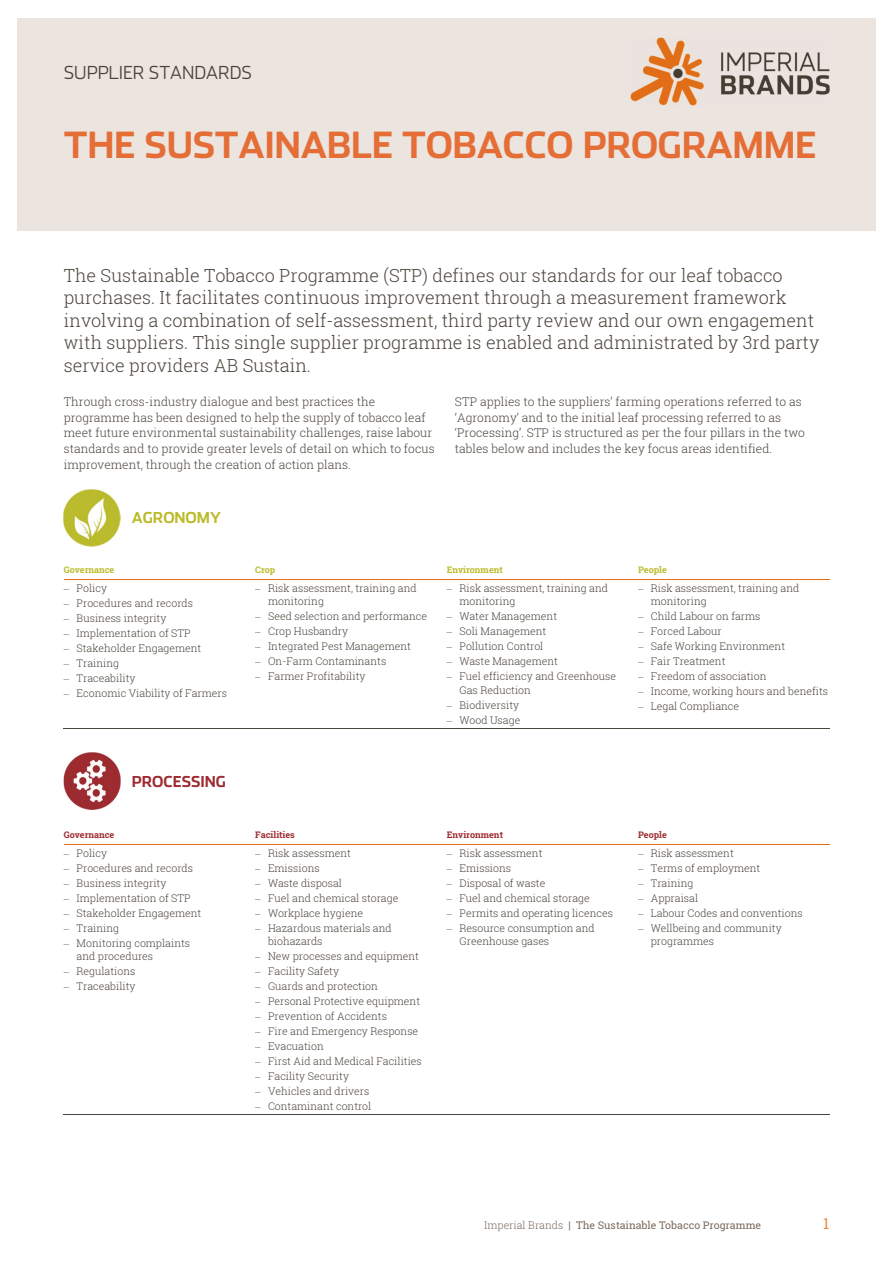
<style>
.page{position:relative;width:893px;height:1263px;background:#fff}
.page>*{position:absolute;margin:0;border:0;box-sizing:border-box;transform-origin:0 0}
.t1{font:700 36px "Stainless";letter-spacing:-.01em;color:#e56e36}
.t2{font:18px/22.5px "Roboto Slab";color:#4b443c}
.t3{font:300 18px "Stainless";color:#4b443c}
.t4{font:700 15px "Stainless";color:#9d2b30}
.t5{font:700 15px "Stainless";color:#bbbb2a}
.PageNumber{font:15px "Roboto Slab";color:#f18732}
.t6{font:12px/15.8px "Roboto Slab";letter-spacing:.005em;color:#4b443c}
.t7{font:10.5px/13.4px "Roboto Slab";color:#4b443c}
.t8{font:700 10.5px "Roboto Slab";letter-spacing:-.005em;color:#4b443c}
.Running-Footers{font:10.5px "Roboto Slab";color:#79695d}
.t9{font:700 9px "Roboto Slab";color:#9d2b30}
.t10{font:700 9px "Roboto Slab";color:#bbbb2a}
.s1{font-family:"Times New Roman"}
.s2{font-weight:300}
.s3{font-weight:400}
</style>
<div class="page">
<div style="left:17px;top:18px;width:859px;height:213px;background:#ebe4df"></div>
<img style="left:631px;top:37px;width:198px;height:68px">
<hr style="left:64px;top:579px;width:575px;height:1px;background:#e46e18">
<hr style="left:639px;top:579px;width:190px;height:1px;background:#e46e18">
<hr style="left:63px;top:728px;width:192px;height:1px;background:#4b443c">
<hr style="left:254px;top:728px;width:193px;height:1px;background:#4b443c">
<hr style="left:446px;top:728px;width:192px;height:1px;background:#4b443c">
<hr style="left:637px;top:728px;width:192px;height:1px;background:#4b443c">
<hr style="left:64px;top:844px;width:575px;height:1px;background:#e46e18">
<hr style="left:639px;top:844px;width:190px;height:1px;background:#e46e18">
<hr style="left:63px;top:1114px;width:192px;height:1px;background:#4b443c">
<hr style="left:254px;top:1114px;width:193px;height:1px;background:#4b443c">
<hr style="left:446px;top:1114px;width:192px;height:1px;background:#4b443c">
<hr style="left:637px;top:1114px;width:192px;height:1px;background:#4b443c">
<img style="left:63px;top:489px;width:57px;height:57px">
<img style="left:63px;top:753px;width:57px;height:56px">
<p class="t3" style="left:64px;top:62px;width:190px">SUPPLIER STANDARDS</p>
<p class="t1" style="left:64px;top:123px;width:754px">THE SUSTAINABLE TOBACCO PROGRAMME</p>
<p class="t2" style="left:64px;top:263px;width:757px">The Sustainable Tobacco Programme (STP) defines our standards for our leaf tobacco purchases. It facilitates continuous improvement through a measurement framework involving a combination of self-assessment, third party review and our own engagement with suppliers. This single supplier programme is enabled and administrated by 3rd party service providers AB Sustain.</p>
<p class="t6" style="left:64px;top:393px;width:372px">Through cross-industry dialogue and best practices the programme has been designed to help the supply of tobacco leaf meet future environmental sustainability challenges, raise labour standards and to provide greater levels of detail on which to focus improvement, through the creation of action plans.</p>
<p class="t6" style="left:455px;top:393px;width:352px">STP applies to the suppliers’ farming operations referred to as ‘Agronomy’ and to the initial leaf processing referred to as ‘Processing’. STP is structured as per the four pillars in the two tables below and includes the key focus areas identified.</p>
<p class="t5" style="left:132px;top:508px;width:91px">AGRONOMY</p>
<p class="t10" style="left:64px;top:564px;width:52px">Governance</p>
<p class="t10" style="left:255px;top:564px;width:22px">Crop</p>
<p class="t10" style="left:447px;top:564px;width:58px">Environment</p>
<p class="t10" style="left:638px;top:564px;width:30px">People</p>
<p class="t7" style="left:64px;top:581px;width:45px"><span class="s1">–</span> Policy</p>
<p class="t7" style="left:64px;top:596px;width:131px"><span class="s1">–</span> Procedures and records</p>
<p class="t7" style="left:64px;top:611px;width:104px"><span class="s1">–</span> Business integrity</p>
<p class="t7" style="left:64px;top:626px;width:128px"><span class="s1">–</span> Implementation of STP</p>
<p class="t7" style="left:64px;top:641px;width:139px"><span class="s1">–</span> Stakeholder Engagement</p>
<p class="t7" style="left:64px;top:656px;width:57px"><span class="s1">–</span> Training</p>
<p class="t7" style="left:64px;top:671px;width:73px"><span class="s1">–</span> Traceability</p>
<p class="t7" style="left:64px;top:686px;width:165px"><span class="s1">–</span> Economic Viability of Farmers</p>
<p class="t7" style="left:268px;top:581px;width:150px;text-indent:-13px"><span class="s1">–</span> Risk assessment, training and monitoring</p>
<p class="t7" style="left:255px;top:609px;width:173px"><span class="s1">–</span> Seed selection and performance</p>
<p class="t7" style="left:255px;top:624px;width:94px"><span class="s1">–</span> Crop Husbandry</p>
<p class="t7" style="left:255px;top:639px;width:157px"><span class="s1">–</span> Integrated Pest Management</p>
<p class="t7" style="left:255px;top:654px;width:133px"><span class="s1">–</span> On-Farm Contaminants</p>
<p class="t7" style="left:255px;top:669px;width:112px"><span class="s1">–</span> Farmer Profitability</p>
<p class="t7" style="left:459px;top:581px;width:150px;text-indent:-13px"><span class="s1">–</span> Risk assessment, training and monitoring</p>
<p class="t7" style="left:447px;top:609px;width:112px"><span class="s1">–</span> Water Management</p>
<p class="t7" style="left:447px;top:624px;width:101px"><span class="s1">–</span> Soli Management</p>
<p class="t7" style="left:447px;top:639px;width:98px"><span class="s1">–</span> Pollution Control</p>
<p class="t7" style="left:447px;top:654px;width:113px"><span class="s1">–</span> Waste Management</p>
<p class="t7" style="left:459px;top:669px;width:158px;text-indent:-13px"><span class="s1">–</span> Fuel efficiency and Greenhouse<br>Gas Reduction</p>
<p class="t7" style="left:447px;top:698px;width:74px"><span class="s1">–</span> Biodiversity</p>
<p class="t7" style="left:447px;top:713px;width:75px"><span class="s1">–</span> Wood Usage</p>
<p class="t7" style="left:651px;top:581px;width:150px;text-indent:-13px"><span class="s1">–</span> Risk assessment, training and monitoring</p>
<p class="t7" style="left:638px;top:609px;width:124px"><span class="s1">–</span> Child Labour on farms</p>
<p class="t7" style="left:638px;top:624px;width:85px"><span class="s1">–</span> Forced Labour</p>
<p class="t7" style="left:638px;top:639px;width:149px"><span class="s1">–</span> Safe Working Environment</p>
<p class="t7" style="left:638px;top:654px;width:89px"><span class="s1">–</span> Fair Treatment</p>
<p class="t7" style="left:638px;top:669px;width:130px"><span class="s1">–</span> Freedom of association</p>
<p class="t7" style="left:638px;top:684px;width:192px"><span class="s1">–</span> Income, working hours and benefits</p>
<p class="t7" style="left:638px;top:699px;width:103px"><span class="s1">–</span> Legal Compliance</p>
<p class="t4" style="left:132px;top:772px;width:96px">PROCESSING</p>
<p class="t9" style="left:64px;top:829px;width:52px">Governance</p>
<p class="t9" style="left:255px;top:829px;width:41px">Facilities</p>
<p class="t9" style="left:447px;top:829px;width:58px">Environment</p>
<p class="t9" style="left:638px;top:829px;width:30px">People</p>
<p class="t7" style="left:64px;top:846px;width:45px"><span class="s1">–</span> Policy</p>
<p class="t7" style="left:64px;top:861px;width:131px"><span class="s1">–</span> Procedures and records</p>
<p class="t7" style="left:64px;top:876px;width:104px"><span class="s1">–</span> Business integrity</p>
<p class="t7" style="left:64px;top:891px;width:128px"><span class="s1">–</span> Implementation of STP</p>
<p class="t7" style="left:64px;top:906px;width:139px"><span class="s1">–</span> Stakeholder Engagement</p>
<p class="t7" style="left:64px;top:921px;width:57px"><span class="s1">–</span> Training</p>
<p class="t7" style="left:77px;top:936px;width:115px;text-indent:-13px"><span class="s1">–</span> Monitoring complaints and procedures</p>
<p class="t7" style="left:64px;top:964px;width:73px"><span class="s1">–</span> Regulations</p>
<p class="t7" style="left:64px;top:979px;width:73px"><span class="s1">–</span> Traceability</p>
<p class="t7" style="left:255px;top:846px;width:97px"><span class="s1">–</span> Risk assessment</p>
<p class="t7" style="left:255px;top:861px;width:66px"><span class="s1">–</span> Emissions</p>
<p class="t7" style="left:255px;top:876px;width:88px"><span class="s1">–</span> Waste disposal</p>
<p class="t7" style="left:255px;top:891px;width:145px"><span class="s1">–</span> Fuel and chemical storage</p>
<p class="t7" style="left:255px;top:906px;width:109px"><span class="s1">–</span> Workplace hygiene</p>
<p class="t7" style="left:268px;top:921px;width:125px;text-indent:-13px"><span class="s1">–</span> Hazardous materials and biohazards</p>
<p class="t7" style="left:255px;top:949px;width:165px"><span class="s1">–</span> New processes and equipment</p>
<p class="t7" style="left:255px;top:964px;width:85px"><span class="s1">–</span> Facility Safety</p>
<p class="t7" style="left:255px;top:979px;width:124px"><span class="s1">–</span> Guards and protection</p>
<p class="t7" style="left:255px;top:994px;width:166px"><span class="s1">–</span> Personal Protective equipment</p>
<p class="t7" style="left:255px;top:1009px;width:133px"><span class="s1">–</span> Prevention of Accidents</p>
<p class="t7" style="left:255px;top:1024px;width:165px"><span class="s1">–</span> Fire and Emergency Response</p>
<p class="t7" style="left:255px;top:1039px;width:70px"><span class="s1">–</span> Evacuation</p>
<p class="t7" style="left:255px;top:1054px;width:168px"><span class="s1">–</span> First Aid and Medical Facilities</p>
<p class="t7" style="left:255px;top:1069px;width:95px"><span class="s1">–</span> Facility Security</p>
<p class="t7" style="left:255px;top:1084px;width:116px"><span class="s1">–</span> Vehicles and drivers</p>
<p class="t7" style="left:255px;top:1099px;width:118px"><span class="s1">–</span> Contaminant control</p>
<p class="t7" style="left:447px;top:846px;width:97px"><span class="s1">–</span> Risk assessment</p>
<p class="t7" style="left:447px;top:861px;width:66px"><span class="s1">–</span> Emissions</p>
<p class="t7" style="left:447px;top:876px;width:100px"><span class="s1">–</span> Disposal of waste</p>
<p class="t7" style="left:447px;top:891px;width:145px"><span class="s1">–</span> Fuel and chemical storage</p>
<p class="t7" style="left:447px;top:906px;width:168px"><span class="s1">–</span> Permits and operating licences</p>
<p class="t7" style="left:459px;top:921px;width:137px;text-indent:-13px"><span class="s1">–</span> Resource consumption and<br>Greenhouse gases</p>
<p class="t7" style="left:638px;top:846px;width:97px"><span class="s1">–</span> Risk assessment</p>
<p class="t7" style="left:638px;top:861px;width:124px"><span class="s1">–</span> Terms of employment</p>
<p class="t7" style="left:638px;top:876px;width:57px"><span class="s1">–</span> Training</p>
<p class="t7" style="left:638px;top:891px;width:62px"><span class="s1">–</span> Appraisal</p>
<p class="t7" style="left:638px;top:906px;width:166px"><span class="s1">–</span> Labour Codes and conventions</p>
<p class="t7" style="left:651px;top:921px;width:132px;text-indent:-13px"><span class="s1">–</span> Wellbeing and community programmes</p>
<p class="Running-Footers" style="left:484px;top:1218px;width:278px"><span class="s2">Imperial Brands</span> | The Sustainable Tobacco Programme</p>
<p class="PageNumber" style="left:823px;top:1213px;width:8px">1</p>
<p class="t8" style="left:512px;top:1217px;width:283px"><span class="s3">Imperial Brands |</span> The Sustainable Tobacco Programme</p>
</div>
